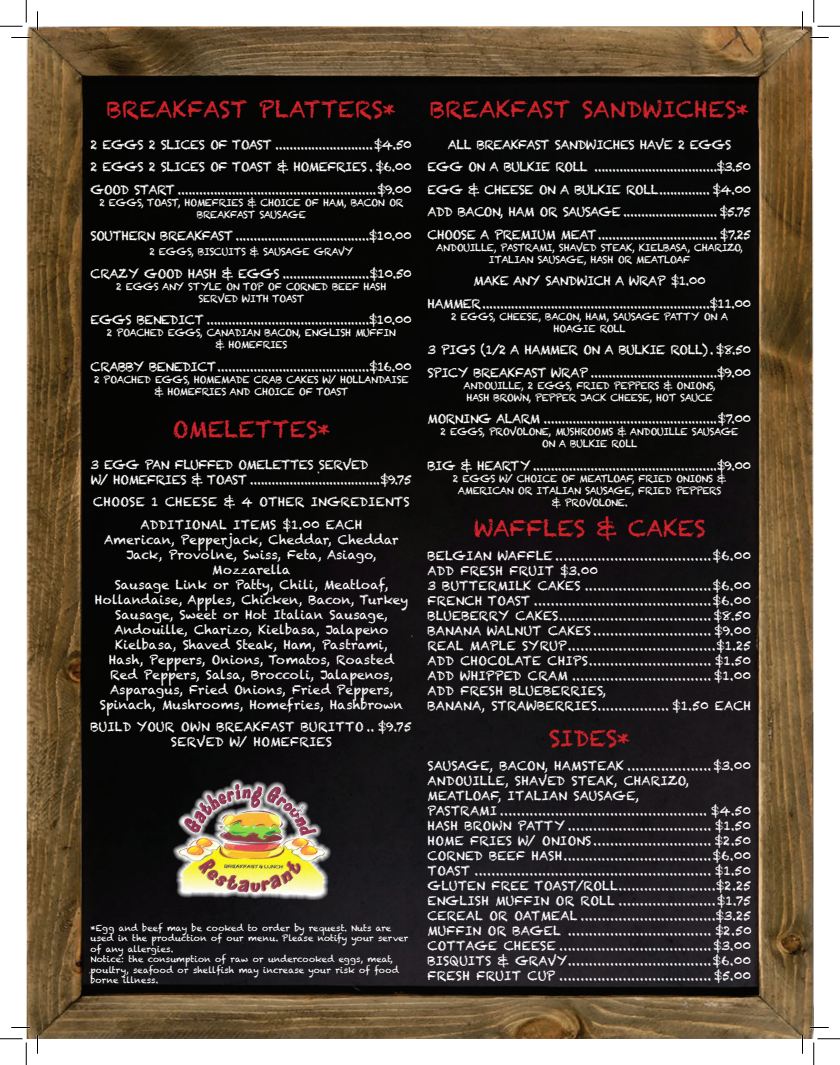
<style>
.page{position:relative;width:840px;height:1065px;background:#fff}
.page>*{position:absolute;margin:0;border:0;box-sizing:border-box;transform-origin:0 0}
.t1{font:22.5px "Chalkduster";color:#d1232a}
.t2{font:12.5px/15px "Chalkduster";color:#fff;text-align:center}
.t3{font:12.5px "Chalkduster";letter-spacing:-.05em;color:#fff}
.t4{font:10px/12px "Chalkduster";letter-spacing:-.05em;color:#fff;text-align:center}
.t5{font:8.75px/10.5px "Chalkduster";color:#fff}
</style>
<div class="page">
<img style="left:26px;top:26px;width:788px;height:1013px">
<img style="left:172px;top:778px;width:159px;height:122px">
<svg style="left:11px;top:37px;width:19px;height:1px"></svg>
<svg style="left:810px;top:37px;width:19px;height:1px"></svg>
<svg style="left:11px;top:1027px;width:19px;height:1px"></svg>
<svg style="left:810px;top:1027px;width:19px;height:1px"></svg>
<svg style="left:37px;top:11px;width:1px;height:19px"></svg>
<svg style="left:37px;top:1035px;width:1px;height:19px"></svg>
<svg style="left:802px;top:11px;width:1px;height:19px"></svg>
<svg style="left:802px;top:1035px;width:1px;height:19px"></svg>
<svg style="left:0;top:0;width:27px;height:27px"></svg>
<svg style="left:0;top:1039px;width:27px;height:26px"></svg>
<svg style="left:814px;top:0;width:26px;height:27px"></svg>
<svg style="left:814px;top:1039px;width:26px;height:26px"></svg>
<p class="t1" style="left:107px;top:96px;width:291px">BREAKFAST PLATTERS*</p>
<p class="t3" style="left:90px;top:137px;width:323px">2 EGGS 2 SLICES OF TOAST ...........................$4.50</p>
<p class="t3" style="left:90px;top:160px;width:323px">2 EGGS 2 SLICES OF TOAST &amp; HOMEFRIES . $6.00</p>
<p class="t3" style="left:90px;top:182px;width:323px">GOOD START .......................................................$9.00</p>
<p class="t4" style="left:99px;top:196px;width:306px">2 EGGS, TOAST, HOMEFRIES &amp; CHOICE OF HAM, BACON OR<br>BREAKFAST SAUSAGE</p>
<p class="t3" style="left:90px;top:229px;width:323px">SOUTHERN BREAKFAST .....................................$10.00</p>
<p class="t4" style="left:149px;top:246px;width:206px">2 EGGS, BISCUITS &amp; SAUSAGE GRAVY</p>
<p class="t3" style="left:90px;top:266px;width:323px">CRAZY GOOD HASH &amp; EGGS ........................$10.50</p>
<p class="t4" style="left:116px;top:280px;width:272px">2 EGGS ANY STYLE ON TOP OF CORNED BEEF HASH</p>
<p class="t4" style="left:199px;top:292px;width:107px">SERVED WITH TOAST</p>
<p class="t3" style="left:90px;top:313px;width:323px">EGGS BENEDICT .............................................$10.00</p>
<p class="t4" style="left:107px;top:327px;width:291px">2 POACHED EGGS, CANADIAN BACON, ENGLISH MUFFIN</p>
<p class="t4" style="left:216px;top:339px;width:73px">&amp; HOMEFRIES</p>
<p class="t3" style="left:90px;top:359px;width:323px">CRABBY BENEDICT..........................................$16.00</p>
<p class="t4" style="left:94px;top:373px;width:316px">2 POACHED EGGS, HOMEMADE CRAB CAKES W/ HOLLANDAISE</p>
<p class="t4" style="left:154px;top:385px;width:196px">&amp; HOMEFRIES AND CHOICE OF TOAST</p>
<p class="t1" style="left:172px;top:416px;width:160px">OMELETTES*</p>
<p class="t3" style="left:90px;top:457px;width:280px">3 EGG PAN FLUFFED OMELETTES SERVED</p>
<p class="t3" style="left:90px;top:472px;width:323px">W/ HOMEFRIES &amp; TOAST ....................................$9.75</p>
<p class="t2" style="left:93px;top:494px;width:318px">CHOOSE 1 CHEESE &amp; 4 OTHER INGREDIENTS</p>
<p class="t2" style="left:141px;top:517px;width:223px">ADDITIONAL ITEMS $1.00 EACH</p>
<p class="t2" style="left:104px;top:532px;width:296px">American, Pepperjack, Cheddar, Cheddar<br>Jack, Provolne, Swiss, Feta, Asiago,<br>Mozzarella</p>
<p class="t2" style="left:95px;top:577px;width:314px">Sausage Link or Patty, Chili, Meatloaf, Hollandaise, Apples, Chicken, Bacon, Turkey Sausage, Sweet or Hot Italian Sausage, Andouille, Charizo, Kielbasa, Jalapeno Kielbasa, Shaved Steak, Ham, Pastrami,<br>Hash, Peppers, Onions, Tomatos, Roasted Red Peppers, Salsa, Broccoli, Jalapenos, Asparagus, Fried Onions, Fried Peppers, Spinach, Mushrooms, Homefries, Hashbrown</p>
<p class="t2" style="left:90px;top:719px;width:323px">BUILD YOUR OWN BREAKFAST BURITTO .. $9.75</p>
<p class="t2" style="left:171px;top:734px;width:163px">SERVED W/ HOMEFRIES</p>
<p class="t5" style="left:90px;top:923px;width:320px">*Egg and beef may be cooked to order by request. Nuts are used in the production of our menu. Please notify your server of any allergies.</p>
<p class="t5" style="left:90px;top:954px;width:310px">Notice: the consumption of raw or undercooked eggs, meat, poultry, seafood or shellfish may increase your risk of food borne illness.</p>
<p class="t1" style="left:430px;top:96px;width:321px">BREAKFAST SANDWICHES*</p>
<p class="t3" style="left:448px;top:137px;width:285px">ALL BREAKFAST SANDWICHES HAVE 2 EGGS</p>
<p class="t3" style="left:428px;top:160px;width:325px">EGG ON A BULKIE ROLL ..................................$3.50</p>
<p class="t3" style="left:428px;top:182px;width:325px">EGG &amp; CHEESE ON A BULKIE ROLL.............. $4.00</p>
<p class="t3" style="left:428px;top:205px;width:325px">ADD BACON, HAM OR SAUSAGE .......................... $5.75</p>
<p class="t3" style="left:428px;top:227px;width:325px">CHOOSE A PREMIUM MEAT................................. $7.25</p>
<p class="t4" style="left:436px;top:241px;width:308px">ANDOUILLE, PASTRAMI, SHAVED STEAK, KIELBASA, CHARIZO,<br>ITALIAN SAUSAGE, HASH OR MEATLOAF</p>
<p class="t3" style="left:474px;top:274px;width:234px">MAKE ANY SANDWICH A WRAP $1.00</p>
<p class="t3" style="left:428px;top:296px;width:325px">HAMMER...............................................................$11.00</p>
<p class="t4" style="left:451px;top:310px;width:279px">2 EGGS, CHEESE, BACON, HAM, SAUSAGE PATTY ON A</p>
<p class="t4" style="left:554px;top:322px;width:74px">HOAGIE ROLL</p>
<p class="t3" style="left:428px;top:343px;width:325px">3 PIGS (1/2 A HAMMER ON A BULKIE ROLL) . $8.50</p>
<p class="t3" style="left:428px;top:365px;width:325px">SPICY BREAKFAST WRAP ...................................$9.00</p>
<p class="t4" style="left:464px;top:379px;width:253px">ANDOUILLE, 2 EGGS, FRIED PEPPERS &amp; ONIONS,</p>
<p class="t4" style="left:466px;top:391px;width:248px">HASH BROWN, PEPPER JACK CHEESE, HOT SAUCE</p>
<p class="t3" style="left:428px;top:412px;width:325px">MORNING ALARM ................................................$7.00</p>
<p class="t4" style="left:441px;top:426px;width:300px">2 EGGS, PROVOLONE, MUSHROOMS &amp; ANDOUILLE SAUSAGE</p>
<p class="t4" style="left:542px;top:438px;width:97px">ON A BULKIE ROLL</p>
<p class="t3" style="left:428px;top:458px;width:325px">BIG &amp; HEARTY ...................................................$9.00</p>
<p class="t4" style="left:453px;top:472px;width:275px">2 EGGS W/ CHOICE OF MEATLOAF, FRIED ONIONS &amp;</p>
<p class="t4" style="left:458px;top:484px;width:265px">AMERICAN OR ITALIAN SAUSAGE, FRIED PEPPERS</p>
<p class="t4" style="left:552px;top:496px;width:78px">&amp; PROVOLONE.</p>
<p class="t1" style="left:474px;top:515px;width:234px">WAFFLES &amp; CAKES</p>
<p class="t2" style="left:428px;top:548px;width:325px">BELGIAN WAFFLE.....................................$6.00</p>
<p class="t2" style="left:428px;top:563px;width:172px">ADD FRESH FRUIT $3.00</p>
<p class="t2" style="left:428px;top:578px;width:325px">3 BUTTERMILK CAKES ..............................$6.00</p>
<p class="t2" style="left:428px;top:593px;width:325px">FRENCH TOAST ..........................................$6.00</p>
<p class="t2" style="left:428px;top:608px;width:325px">BLUEBERRY CAKES.................................... $8.50</p>
<p class="t2" style="left:428px;top:623px;width:325px">BANANA WALNUT CAKES ............................ $9.00</p>
<p class="t2" style="left:428px;top:638px;width:325px">REAL MAPLE SYRUP...................................$1.25</p>
<p class="t2" style="left:428px;top:653px;width:325px">ADD CHOCOLATE CHIPS............................. $1.50</p>
<p class="t2" style="left:428px;top:668px;width:325px">ADD WHIPPED CRAM ................................. $1.00</p>
<p class="t2" style="left:428px;top:683px;width:180px">ADD FRESH BLUEBERRIES,</p>
<p class="t2" style="left:428px;top:698px;width:325px">BANANA, STRAWBERRIES................. $1.50 EACH</p>
<p class="t1" style="left:549px;top:725px;width:83px">SIDES*</p>
<p class="t2" style="left:428px;top:758px;width:325px">SAUSAGE, BACON, HAMSTEAK .................... $3.00</p>
<p class="t2" style="left:428px;top:773px;width:263px;text-align:left">ANDOUILLE, SHAVED STEAK, CHARIZO,<br>MEATLOAF, ITALIAN SAUSAGE,</p>
<p class="t2" style="left:428px;top:803px;width:325px">PASTRAMI ................................................. $4.50</p>
<p class="t2" style="left:428px;top:818px;width:325px">HASH BROWN PATTY .................................. $1.50</p>
<p class="t2" style="left:428px;top:833px;width:325px">HOME FRIES W/ ONIONS............................ $2.50</p>
<p class="t2" style="left:428px;top:848px;width:325px">CORNED BEEF HASH...................................$6.00</p>
<p class="t2" style="left:428px;top:863px;width:325px">TOAST ........................................................ $1.50</p>
<p class="t2" style="left:428px;top:878px;width:325px">GLUTEN FREE TOAST/ROLL.......................$2.25</p>
<p class="t2" style="left:428px;top:893px;width:325px">ENGLISH MUFFIN OR ROLL .......................$1.75</p>
<p class="t2" style="left:428px;top:908px;width:325px">CEREAL OR OATMEAL ................................$3.25</p>
<p class="t2" style="left:428px;top:923px;width:135px">MUFFIN OR BAGEL</p>
<p class="t2" style="left:715px;top:923px;width:38px">$2.50</p>
<p class="t2" style="left:428px;top:938px;width:325px">COTTAGE CHEESE .................................... $3.00</p>
<p class="t2" style="left:428px;top:953px;width:325px">BISQUITS &amp; GRAVY..................................$6.00</p>
<p class="t2" style="left:428px;top:968px;width:325px">FRESH FRUIT CUP .................................... $5.00</p>
</div>
